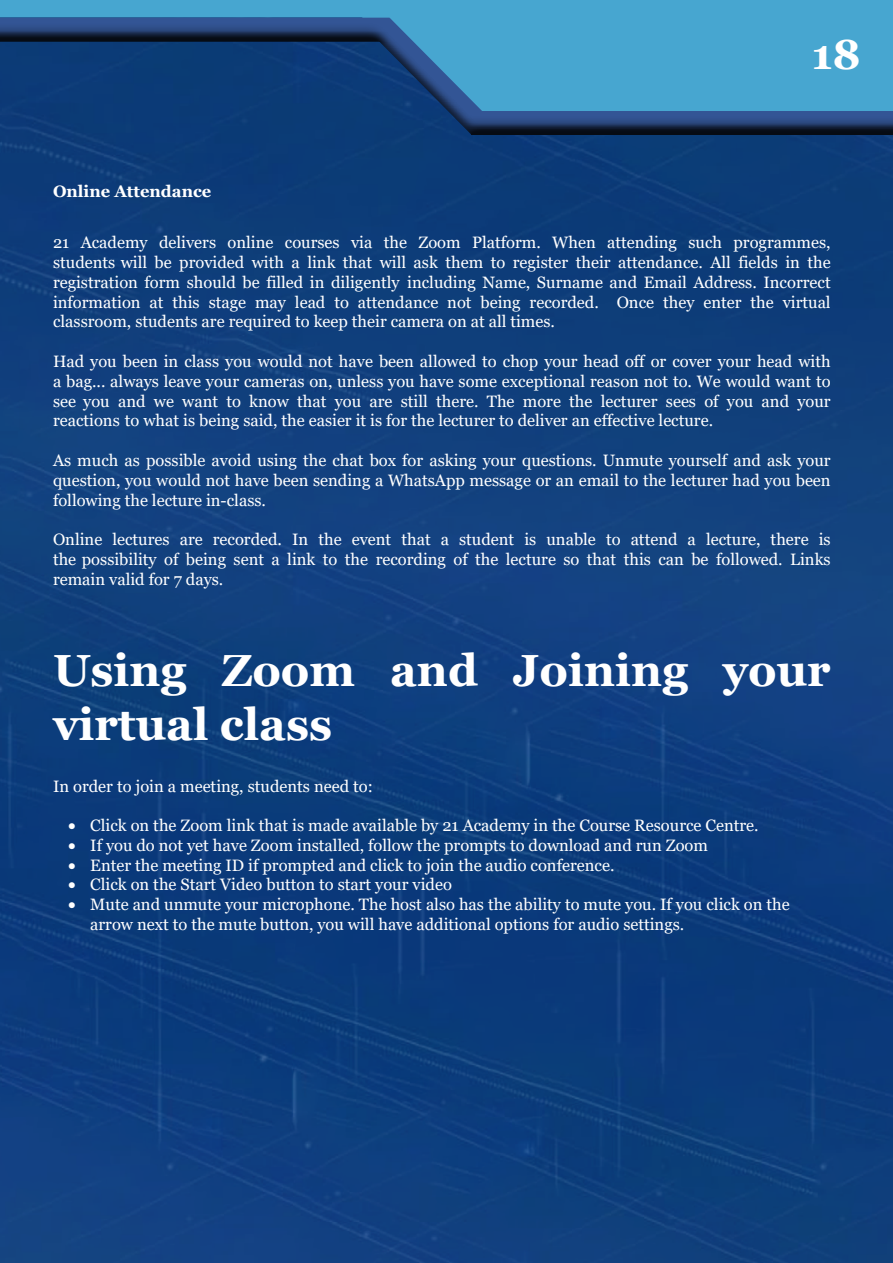
<style>
.page{position:relative;width:893px;height:1263px;background:#fff}
.page>*{position:absolute;margin:0;border:0;box-sizing:border-box;transform-origin:0 0}
.t1{font:700 45px/54px "Georgia";color:#fff}
.t2{font:700 42px "Georgia";color:#fff}
.t3{font:16.5px/19.8px "Georgia";color:#fff;text-align:justify}
.t4{font:700 16.5px "Georgia";color:#fff}
</style>
<div class="page">
<div style="left:0;top:0;width:893px;height:1263px;background:#000;opacity:.75"></div>
<h2 class="t2" style="left:812px;top:28px;width:50px">18</h2>
<p class="t4" style="left:53px;top:180px;width:160px">Online Attendance</p>
<p class="t3" style="left:53px;top:233px;width:779px">21 Academy delivers online courses via the Zoom Platform. When attending such programmes, students will be provided with a link that will ask them to register their attendance. All fields in the registration form should be filled in diligently including Name, Surname and Email Address. Incorrect information at this stage may lead to attendance not being recorded. Once they enter the virtual classroom, students are required to keep their camera on at all times.</p>
<p class="t3" style="left:53px;top:352px;width:779px">Had you been in class you would not have been allowed to chop your head off or cover your head with a bag... always leave your cameras on, unless you have some exceptional reason not to. We would want to see you and we want to know that you are still there. The more the lecturer sees of you and your reactions to what is being said, the easier it is for the lecturer to deliver an effective lecture.</p>
<p class="t3" style="left:53px;top:451px;width:779px">As much as possible avoid using the chat box for asking your questions. Unmute yourself and ask your question, you would not have been sending a WhatsApp message or an email to the lecturer had you been following the lecture in-class.</p>
<p class="t3" style="left:53px;top:530px;width:779px">Online lectures are recorded. In the event that a student is unable to attend a lecture, there is the possibility of being sent a link to the recording of the lecture so that this can be followed. Links remain valid for 7 days.</p>
<h1 class="t1" style="left:53px;top:644px;width:779px">Using Zoom and Joining your virtual class</h1>
<p class="t3" style="left:53px;top:777px;width:321px">In order to join a meeting, students need to:</p>
<p class="t3" style="left:68px;top:816px;width:692px">• Click on the Zoom link that is made available by 21 Academy in the Course Resource Centre.</p>
<p class="t3" style="left:68px;top:836px;width:641px">• If you do not yet have Zoom installed, follow the prompts to download and run Zoom</p>
<p class="t3" style="left:68px;top:855px;width:548px">• Enter the meeting ID if prompted and click to join the audio conference.</p>
<p class="t3" style="left:68px;top:875px;width:385px">• Click on the Start Video button to start your video</p>
<p class="t3" style="left:90px;top:895px;width:701px;text-indent:-22px">• Mute and unmute your microphone. The host also has the ability to mute you. If you click on the arrow next to the mute button, you will have additional options for audio settings.</p>
</div>
